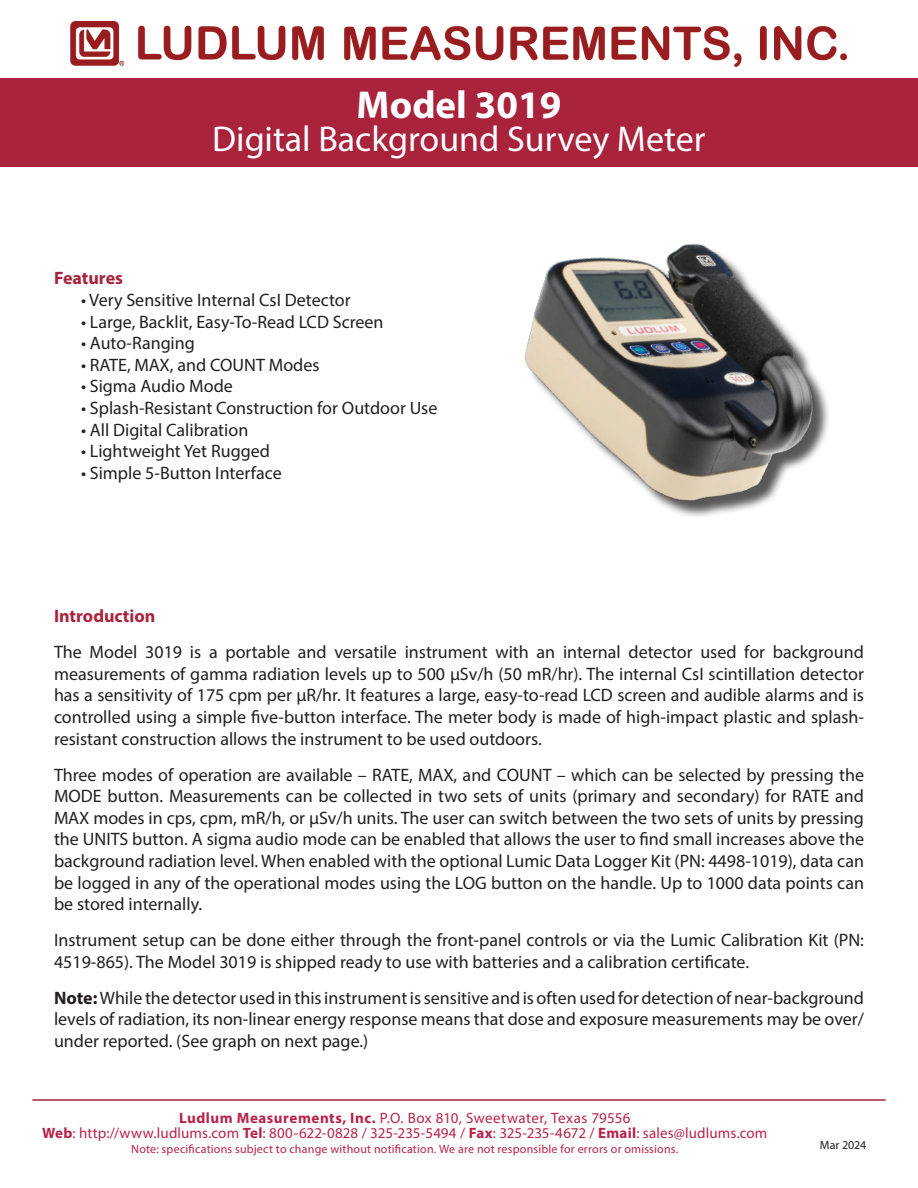
<style>
.page{position:relative;width:918px;height:1188px;background:#fff}
.page>*{position:absolute;margin:0;border:0;box-sizing:border-box;transform-origin:0 0}
.t1{font:700 39px "Myriad Pro";color:#fff}
.t2{font:36px "Myriad Pro";color:#fff}
.t3{font:18px/21.6px "Myriad Pro";color:#231f20;text-align:justify}
.t4{font:700 18px "Myriad Pro";color:#a9233d}
.t5{font:15px "Myriad Pro";letter-spacing:.01em;color:#b72348}
.t6{font:12px "Myriad Pro";letter-spacing:.02em;color:#b72348}
.t7{font:12px "Myriad Pro";letter-spacing:-.005em;color:#231f20}
.s1{font-weight:700}
</style>
<div class="page">
<hr style="left:32px;top:1099px;width:854px;height:2px;background:#a9233d">
<div style="left:0;top:78px;width:918px;height:88px;background:#a9233d"></div>
<img style="left:71px;top:22px;width:775px;height:44px">
<img style="left:524px;top:243px;width:305px;height:274px">
<p class="t1" style="left:357px;top:80px;width:206px">Model 3019</p>
<p class="t2" style="left:212px;top:117px;width:495px">Digital Background Survey Meter</p>
<p class="t4" style="left:54px;top:267px;width:70px">Features</p>
<p class="t3" style="left:81px;top:289px;width:271px">• Very Sensitive Internal CsI Detector</p>
<p class="t3" style="left:81px;top:310px;width:304px">• Large, Backlit, Easy-To-Read LCD Screen</p>
<p class="t3" style="left:81px;top:332px;width:115px">• Auto-Ranging</p>
<p class="t3" style="left:81px;top:354px;width:240px">• RATE, MAX, and COUNT Modes</p>
<p class="t3" style="left:81px;top:375px;width:153px">• Sigma Audio Mode</p>
<p class="t3" style="left:81px;top:397px;width:358px">• Splash-Resistant Construction for Outdoor Use</p>
<p class="t3" style="left:81px;top:418px;width:169px">• All Digital Calibration</p>
<p class="t3" style="left:81px;top:440px;width:190px">• Lightweight Yet Rugged</p>
<p class="t3" style="left:81px;top:462px;width:202px">• Simple 5-Button Interface</p>
<p class="t4" style="left:54px;top:604px;width:103px">Introduction</p>
<p class="t3" style="left:54px;top:641px;width:812px">The Model 3019 is a portable and versatile instrument with an internal detector used for background measurements of gamma radiation levels up to 500 µSv/h (50 mR/hr). The internal CsI scintillation detector has a sensitivity of 175 cpm per µR/hr. It features a large, easy-to-read LCD screen and audible alarms and is controlled using a simple five-button interface. The meter body is made of high-impact plastic and splash&shy;resistant construction allows the instrument to be used outdoors.</p>
<p class="t3" style="left:54px;top:764px;width:812px">Three modes of operation are available – RATE, MAX, and COUNT – which can be selected by pressing the MODE button. Measurements can be collected in two sets of units (primary and secondary) for RATE and MAX modes in cps, cpm, mR/h, or µSv/h units. The user can switch between the two sets of units by pressing the UNITS button. A sigma audio mode can be enabled that allows the user to find small increases above the background radiation level. When enabled with the optional Lumic Data Logger Kit (PN: 4498-1019), data can be logged in any of the operational modes using the LOG button on the handle. Up to 1000 data points can be stored internally.</p>
<p class="t3" style="left:54px;top:929px;width:812px">Instrument setup can be done either through the front-panel controls or via the Lumic Calibration Kit (PN:<br>4519-865). The Model 3019 is shipped ready to use with batteries and a calibration certificate.</p>
<p class="t3" style="left:54px;top:987px;width:812px"><span class="s1">Note:</span> While the detector used in this instrument is sensitive and is often used for detection of near-background levels of radiation, its non-linear energy response means that dose and exposure measurements may be over/ under reported. (See graph on next page.)</p>
<p class="t5" style="left:179px;top:1109px;width:453px"><span class="s1">Ludlum Measurements, Inc.</span> P.O. Box 810, Sweetwater, Texas 79556</p>
<p class="t5" style="left:42px;top:1124px;width:727px"><span class="s1">Web</span>: http://www.ludlums.com <span class="s1">Tel</span>: 800-622-0828 / 325-235-5494 / <span class="s1">Fax</span>: 325-235-4672 / <span class="s1">Email</span>: sales@ludlums.com</p>
<p class="t6" style="left:131px;top:1142px;width:549px">Note: specifications subject to change without notification. We are not responsible for errors or omissions.</p>
<p class="t7" style="left:820px;top:1138px;width:48px">Mar 2024</p>
</div>
